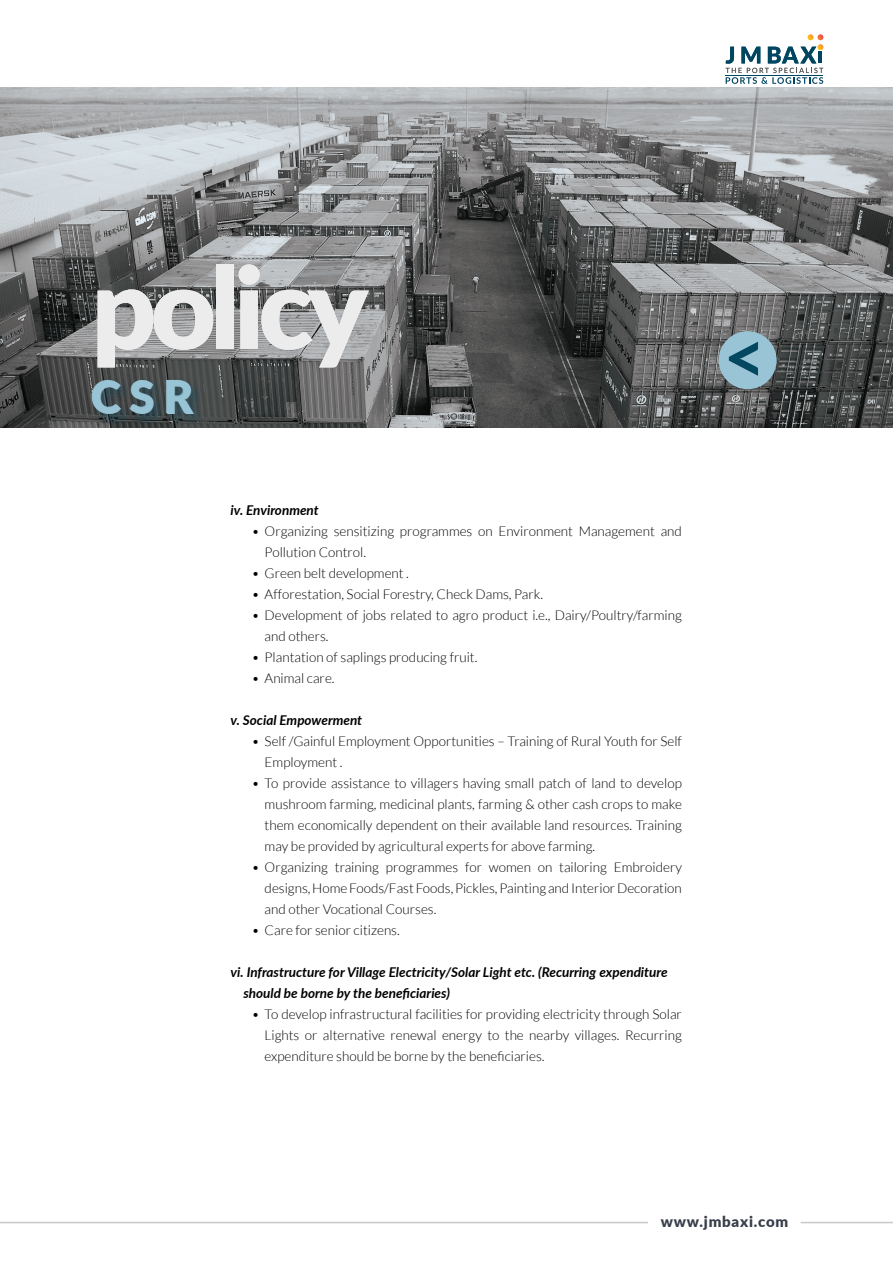
<style>
.page{position:relative;width:893px;height:1263px;background:#fff}
.page>*{position:absolute;margin:0;border:0;box-sizing:border-box;transform-origin:0 0}
.t1{font:900 112.5px "Lato";letter-spacing:-.05em;color:#ececec}
.t2{font:700 73.5px "Lato";color:#034761}
.t3{font:900 45px "Lato";color:#99c4d6}
.t4{font:900 15px "Lato";letter-spacing:.05em;color:#383e4a}
.t5{font:300 13.5px/21px "Lato";color:#000}
.t6{font:italic 700 13.5px/21px "Lato";color:#000}
</style>
<div class="page">
<img style="left:0;top:87px;width:893px;height:340px">
<div style="left:90px;top:377px;width:116px;height:50px;background:#034761;opacity:.25"></div>
<hr style="left:801px;top:1222px;width:92px;height:1px;background:#c8c8c7">
<hr style="left:0;top:1222px;width:648px;height:1px;background:#c8c8c7">
<svg style="left:726px;top:35px;width:97px;height:49px"></svg>
<div style="left:719px;top:331px;width:58px;height:58px;background:#99c4d6;border-radius:50%"></div>
<div style="left:91px;top:379px;width:116px;height:50px;background:#034761;opacity:.25"></div>
<h1 class="t1" style="left:92px;top:223px;width:278px">policy</h1>
<h3 class="t3" style="left:92px;top:364px;width:103px">CSR</h3>
<p class="t6" style="left:231px;top:499px;width:90px">iv. Environment</p>
<p class="t5" style="left:265px;top:521px;width:419px;text-indent:-13px">• Organizing sensitizing programmes on Environment Management and<br>Pollution Control.</p>
<p class="t5" style="left:252px;top:563px;width:159px">• Green belt development .</p>
<p class="t5" style="left:252px;top:584px;width:293px">• Afforestation, Social Forestry, Check Dams, Park.</p>
<p class="t5" style="left:265px;top:605px;width:419px;text-indent:-13px">• Development of jobs related to agro product i.e., Dairy/Poultry/farming and others.</p>
<p class="t5" style="left:252px;top:647px;width:227px">• Plantation of saplings producing fruit.</p>
<p class="t5" style="left:252px;top:668px;width:84px">• Animal care.</p>
<p class="t6" style="left:231px;top:709px;width:133px">v. Social Empowerment</p>
<p class="t5" style="left:265px;top:731px;width:419px;text-indent:-13px">• Self /Gainful Employment Opportunities – Training of Rural Youth for Self<br>Employment .</p>
<p class="t5" style="left:265px;top:773px;width:419px;text-align:justify;text-indent:-13px">• To provide assistance to villagers having small patch of land to develop mushroom farming, medicinal plants, farming &amp; other cash crops to make them economically dependent on their available land resources. Training may be provided by agricultural experts for above farming.</p>
<p class="t5" style="left:265px;top:857px;width:419px;text-align:justify;text-indent:-13px">• Organizing training programmes for women on tailoring Embroidery designs, Home Foods/Fast Foods, Pickles, Painting and Interior Decoration and other Vocational Courses.</p>
<p class="t5" style="left:252px;top:920px;width:149px">• Care for senior citizens.</p>
<p class="t6" style="left:243px;top:961px;width:426px;text-indent:-13px">vi. Infrastructure for Village Electricity/Solar Light etc. (Recurring expenditure should be borne by the beneficiaries)</p>
<p class="t5" style="left:265px;top:1004px;width:419px;text-align:justify;text-indent:-13px">• To develop infrastructural facilities for providing electricity through Solar Lights or alternative renewal energy to the nearby villages. Recurring expenditure should be borne by the beneficiaries.</p>
<h2 class="t2" style="left:766px;top:415px;width:44px;rotate:-180deg">&gt;</h2>
<p class="t4" style="left:661px;top:1210px;width:129px">www.jmbaxi.com</p>
</div>
